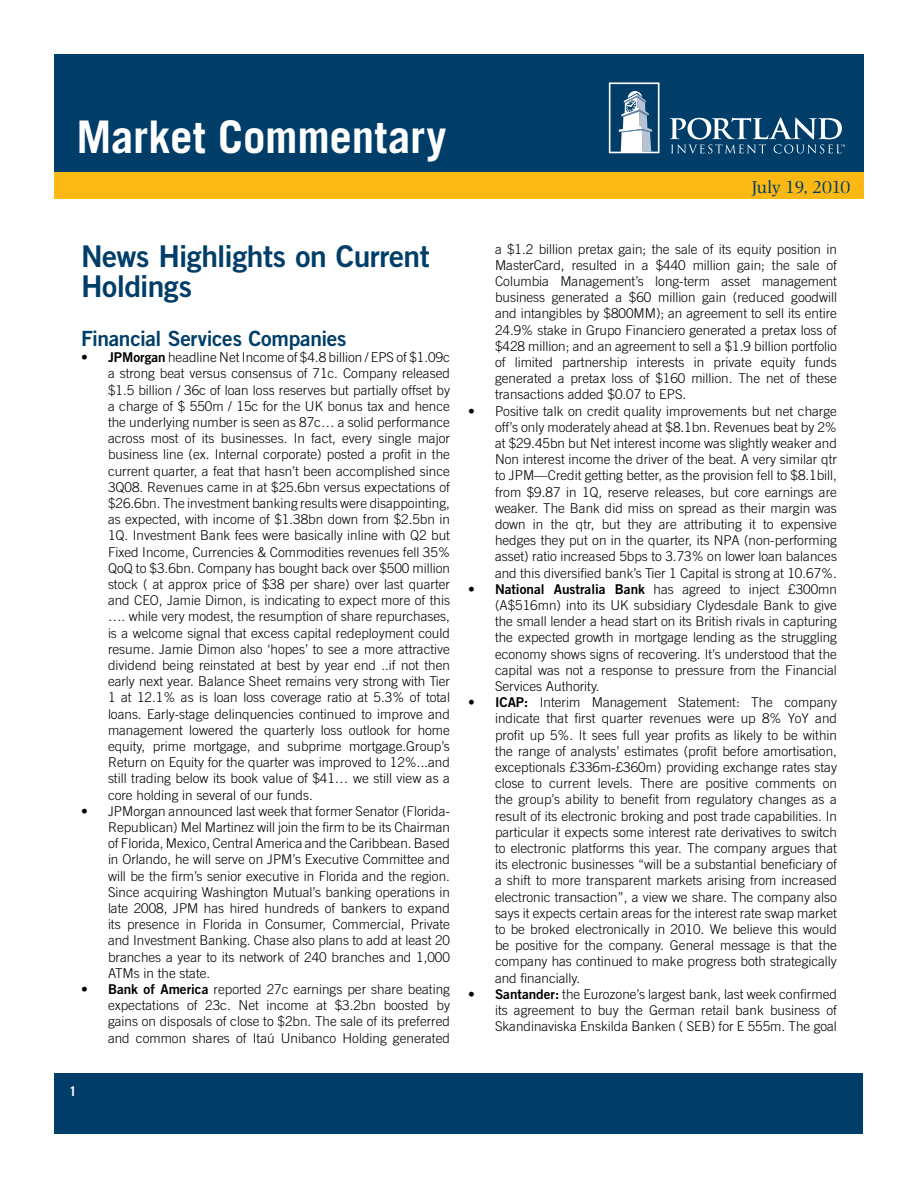
<style>
.page{position:relative;width:918px;height:1188px;background:#fff}
.page>*{position:absolute;margin:0;border:0;box-sizing:border-box;transform-origin:0 0}
.t1{font:700 45px "Trade Gothic";letter-spacing:-.005em;color:#fff}
.t2{font:30px/30px "Trade Gothic Bold Two";letter-spacing:-.015em;color:#003e69}
.t3{font:21px "Trade Gothic Bold Two";letter-spacing:-.015em;color:#003e69}
.t4{font:18px "Photina";letter-spacing:-.035em;color:#003e69}
.t5{font:300 13.5px/16.2px "Trade Gothic";color:#000;text-align:justify}
.t6{font:700 13.5px "Trade Gothic";color:#fff}
.s1{font-family:"Trade Gothic Bold Two";font-weight:400}
</style>
<div class="page">
<div style="left:55px;top:1073px;width:808px;height:60px;background:#003e69"></div>
<div style="left:54px;top:54px;width:810px;height:142px;background:#003e69"></div>
<svg style="left:609px;top:82px;width:51px;height:71px"></svg>
<svg style="left:670px;top:118px;width:175px;height:35px"></svg>
<div style="left:54px;top:172px;width:810px;height:28px;background:#fdb913"></div>
<h1 class="t1" style="left:76px;top:109px;width:371px">Market Commentary</h1>
<h2 class="t2" style="left:81px;top:241px;width:350px">News Highlights on Current<br>Holdings</h2>
<h3 class="t3" style="left:81px;top:326px;width:267px">Financial Services Companies</h3>
<p class="t5" style="left:108px;top:349px;width:344px;text-indent:-27px"><span class="s1">• JPMorgan</span> headline Net Income of $4.8 billion / EPS of $1.09c a strong beat versus consensus of 71c. Company released $1.5 billion / 36c of loan loss reserves but partially offset by a charge of $ 550m / 15c for the UK bonus tax and hence the underlying number is seen as 87c… a solid performance across most of its businesses. In fact, every single major business line (ex. Internal corporate) posted a profit in the current quarter, a feat that hasn’t been accomplished since 3Q08. Revenues came in at $25.6bn versus expectations of $26.6bn. The investment banking results were disappointing, as expected, with income of $1.38bn down from $2.5bn in 1Q. Investment Bank fees were basically inline with Q2 but Fixed Income, Currencies &amp; Commodities revenues fell 35% QoQ to $3.6bn. Company has bought back over $500 million stock ( at approx price of $38 per share) over last quarter and CEO, Jamie Dimon, is indicating to expect more of this …. while very modest, the resumption of share repurchases, is a welcome signal that excess capital redeployment could resume. Jamie Dimon also ‘hopes’ to see a more attractive dividend being reinstated at best by year end ..if not then early next year. Balance Sheet remains very strong with Tier 1 at 12.1% as is loan loss coverage ratio at 5.3% of total loans. Early-stage delinquencies continued to improve and management lowered the quarterly loss outlook for home equity, prime mortgage, and subprime mortgage.Group’s Return on Equity for the quarter was improved to 12%...and still trading below its book value of $41… we still view as a core holding in several of our funds.</p>
<p class="t5" style="left:108px;top:803px;width:344px;text-indent:-27px">• JPMorgan announced last week that former Senator (Florida-Republican) Mel Martinez will join the firm to be its Chairman of Florida, Mexico, Central America and the Caribbean. Based in Orlando, he will serve on JPM’s Executive Committee and will be the firm’s senior executive in Florida and the region.<br>Since acquiring Washington Mutual’s banking operations in late 2008, JPM has hired hundreds of bankers to expand its presence in Florida in Consumer, Commercial, Private and Investment Banking. Chase also plans to add at least 20 branches a year to its network of 240 branches and 1,000<br>ATMs in the state.</p>
<p class="t5" style="left:108px;top:981px;width:344px;text-indent:-27px"><span class="s1">• Bank of America</span> reported 27c earnings per share beating expectations of 23c. Net income at $3.2bn boosted by gains on disposals of close to $2bn. The sale of its preferred and common shares of Itaú Unibanco Holding generated</p>
<p class="t6" style="left:69px;top:1083px;width:9px">1</p>
<h3 class="t4" style="left:752px;top:177px;width:100px">July 19, 2010</h3>
<p class="t5" style="left:495px;top:241px;width:344px">a $1.2 billion pretax gain; the sale of its equity position in MasterCard, resulted in a $440 million gain; the sale of Columbia Management’s long-term asset management business generated a $60 million gain (reduced goodwill and intangibles by $800MM); an agreement to sell its entire 24.9% stake in Grupo Financiero generated a pretax loss of $428 million; and an agreement to sell a $1.9 billion portfolio of limited partnership interests in private equity funds generated a pretax loss of $160 million. The net of these transactions added $0.07 to EPS.</p>
<p class="t5" style="left:495px;top:403px;width:344px;text-indent:-27px">• Positive talk on credit quality improvements but net charge off’s only moderately ahead at $8.1bn. Revenues beat by 2% at $29.45bn but Net interest income was slightly weaker and Non interest income the driver of the beat. A very similar qtr to JPM—Credit getting better, as the provision fell to $8.1bill, from $9.87 in 1Q, reserve releases, but core earnings are weaker. The Bank did miss on spread as their margin was down in the qtr, but they are attributing it to expensive hedges they put on in the quarter, its NPA (non-performing asset) ratio increased 5bps to 3.73% on lower loan balances and this diversified bank’s Tier 1 Capital is strong at 10.67%.</p>
<p class="t5" style="left:495px;top:581px;width:344px;text-indent:-27px"><span class="s1">• National Australia Bank</span> has agreed to inject £300mn (A$516mn) into its UK subsidiary Clydesdale Bank to give the small lender a head start on its British rivals in capturing the expected growth in mortgage lending as the struggling economy shows signs of recovering. It’s understood that the capital was not a response to pressure from the Financial Services Authority.</p>
<p class="t5" style="left:495px;top:694px;width:344px;text-indent:-27px"><span class="s1">• ICAP:</span> Interim Management Statement: The company indicate that first quarter revenues were up 8% YoY and profit up 5%. It sees full year profits as likely to be within the range of analysts’ estimates (profit before amortisation, exceptionals £336m-£360m) providing exchange rates stay close to current levels. There are positive comments on the group’s ability to benefit from regulatory changes as a result of its electronic broking and post trade capabilities. In particular it expects some interest rate derivatives to switch to electronic platforms this year. The company argues that its electronic businesses “will be a substantial beneficiary of a shift to more transparent markets arising from increased electronic transaction”, a view we share. The company also says it expects certain areas for the interest rate swap market to be broked electronically in 2010. We believe this would be positive for the company. General message is that the company has continued to make progress both strategically and financially.</p>
<p class="t5" style="left:495px;top:986px;width:344px;text-indent:-27px"><span class="s1">• Santander:</span> the Eurozone’s largest bank, last week confirmed its agreement to buy the German retail bank business of Skandinaviska Enskilda Banken ( SEB) for E 555m. The goal</p>
</div>
